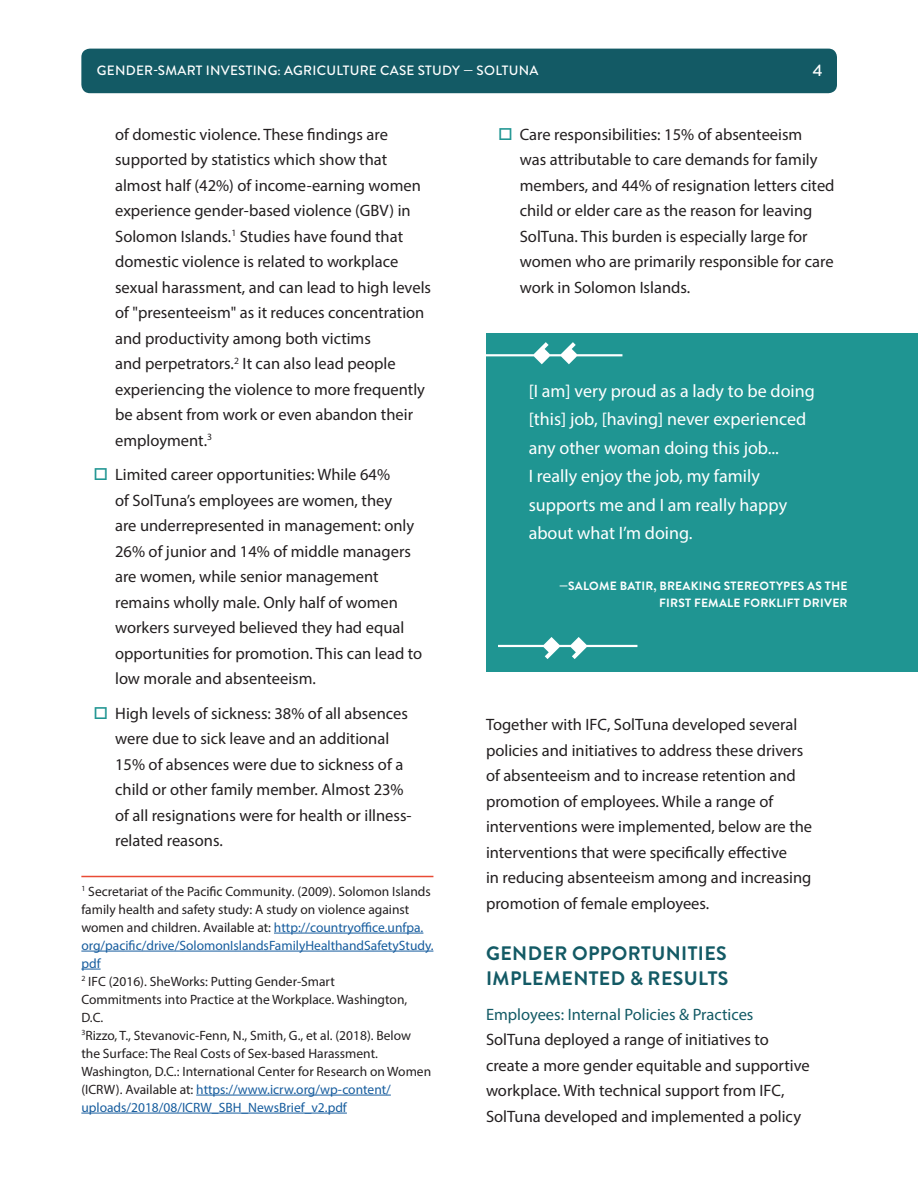
<style>
.page{position:relative;width:918px;height:1188px;background:#fff}
.page>*{position:absolute;margin:0;border:0;box-sizing:border-box;transform-origin:0 0}
.t1{font:700 19.5px "Brandon Grotesque";letter-spacing:.02em;color:#135a65}
.t2{font:18px/28.5px "Myriad Pro";color:#fff}
.t3{font:16.5px/25.5px "Myriad Pro";color:#231f20}
.t4{font:16.5px "Myriad Pro";color:#135a65}
.t5{font:500 16.5px "Brandon Grotesque";color:#fff}
.t6{font:13.5px/18px "Myriad Pro";color:#231f20}
.t7{font:500 13.5px "Brandon Grotesque";letter-spacing:.02em;color:#fff}
.t8{font:700 12px/16.5px "Brandon Grotesque";letter-spacing:.02em;color:#fff;text-align:right}
.s1{color:#1f9592}
.s2{color:#175d9e}
</style>
<div class="page">
<div style="left:486px;top:334px;width:432px;height:338px;background:#1f9592"></div>
<svg style="left:498px;top:637px;width:139px;height:22px"></svg>
<svg style="left:486px;top:342px;width:136px;height:22px"></svg>
<div style="left:81px;top:49px;width:756px;height:44px;background:#135a65;border-radius:9px"></div>
<hr style="left:81px;top:876px;width:352px;height:1px;background:#e94b35">
<hr style="left:274px;top:933px;width:149px;height:1px;background:#175d9e">
<hr style="left:81px;top:951px;width:352px;height:1px;background:#175d9e">
<svg style="left:81px;top:969px;width:20px;height:1px"></svg>
<hr style="left:196px;top:1095px;width:195px;height:1px;background:#175d9e">
<hr style="left:81px;top:1113px;width:266px;height:1px;background:#175d9e">
<p class="t7" style="left:97px;top:61px;width:443px">GENDER-SMART INVESTING: AGRICULTURE CASE STUDY — SOLTUNA</p>
<p class="t5" style="left:813px;top:59px;width:11px">4</p>
<p class="t3" style="left:115px;top:121px;width:317px">of domestic violence. These findings are supported by statistics which show that almost half (42%) of income-earning women experience gender-based violence (GBV) in Solomon Islands.<sup>1</sup> Studies have found that domestic violence is related to workplace sexual harassment, and can lead to high levels of "presenteeism" as it reduces concentration and productivity among both victims<br>and perpetrators.<sup>2</sup> It can also lead people experiencing the violence to more frequently be absent from work or even abandon their employment.<sup>3</sup></p>
<p class="t3" style="left:115px;top:462px;width:309px;text-indent:-22px"><span class="s1">□</span> Limited career opportunities: While 64%<br>of SolTuna’s employees are women, they<br>are underrepresented in management: only 26% of junior and 14% of middle managers are women, while senior management remains wholly male. Only half of women workers surveyed believed they had equal opportunities for promotion. This can lead to low morale and absenteeism.</p>
<p class="t3" style="left:115px;top:700px;width:298px;text-indent:-22px"><span class="s1">□</span> High levels of sickness: 38% of all absences were due to sick leave and an additional 15% of absences were due to sickness of a child or other family member. Almost 23% of all resignations were for health or illness&shy;related reasons.</p>
<p class="t6" style="left:81px;top:882px;width:354px"><sup>1</sup> Secretariat of the Pacific Community. (2009). Solomon Islands family health and safety study: A study on violence against women and children. Available at: <span class="s2">http://countryoffice.unfpa. org/pacific/drive/SolomonIslandsFamilyHealthandSafetyStudy. pdf</span></p>
<p class="t6" style="left:81px;top:972px;width:327px"><sup>2</sup> IFC (2016). SheWorks: Putting Gender-Smart<br>Commitments into Practice at the Workplace. Washington,<br>D.C.</p>
<p class="t6" style="left:81px;top:1026px;width:351px"><sup>3</sup>Rizzo, T., Stevanovic-Fenn, N., Smith, G., et al. (2018). Below the Surface: The Real Costs of Sex-based Harassment.<br>Washington, D.C.: International Center for Research on Women (ICRW). Available at: <span class="s2">https://www.icrw.org/wp-content/ uploads/2018/08/ICRW_SBH_NewsBrief_v2.pdf</span></p>
<p class="t3" style="left:520px;top:121px;width:316px;text-indent:-22px"><span class="s1">□</span> Care responsibilities: 15% of absenteeism<br>was attributable to care demands for family members, and 44% of resignation letters cited child or elder care as the reason for leaving SolTuna. This burden is especially large for women who are primarily responsible for care work in Solomon Islands.</p>
<p class="t2" style="left:529px;top:376px;width:288px">[I am] very proud as a lady to be doing [this] job, [having] never experienced any other woman doing this job...<br>I really enjoy the job, my family supports me and I am really happy about what I’m doing.</p>
<p class="t8" style="left:559px;top:578px;width:290px">—SALOME BATIR, BREAKING STEREOTYPES AS THE<br>FIRST FEMALE FORKLIFT DRIVER</p>
<p class="t3" style="left:486px;top:712px;width:328px">Together with IFC, SolTuna developed several policies and initiatives to address these drivers of absenteeism and to increase retention and promotion of employees. While a range of interventions were implemented, below are the interventions that were specifically effective<br>in reducing absenteeism among and increasing promotion of female employees.</p>
<h3 class="t1" style="left:486px;top:939px;width:242px">GENDER OPPORTUNITIES</h3>
<h3 class="t1" style="left:486px;top:965px;width:244px">IMPLEMENTED &amp; RESULTS</h3>
<p class="t4" style="left:486px;top:1004px;width:269px">Employees: Internal Policies &amp; Practices</p>
<p class="t3" style="left:486px;top:1027px;width:325px">SolTuna deployed a range of initiatives to create a more gender equitable and supportive workplace. With technical support from IFC, SolTuna developed and implemented a policy</p>
</div>
